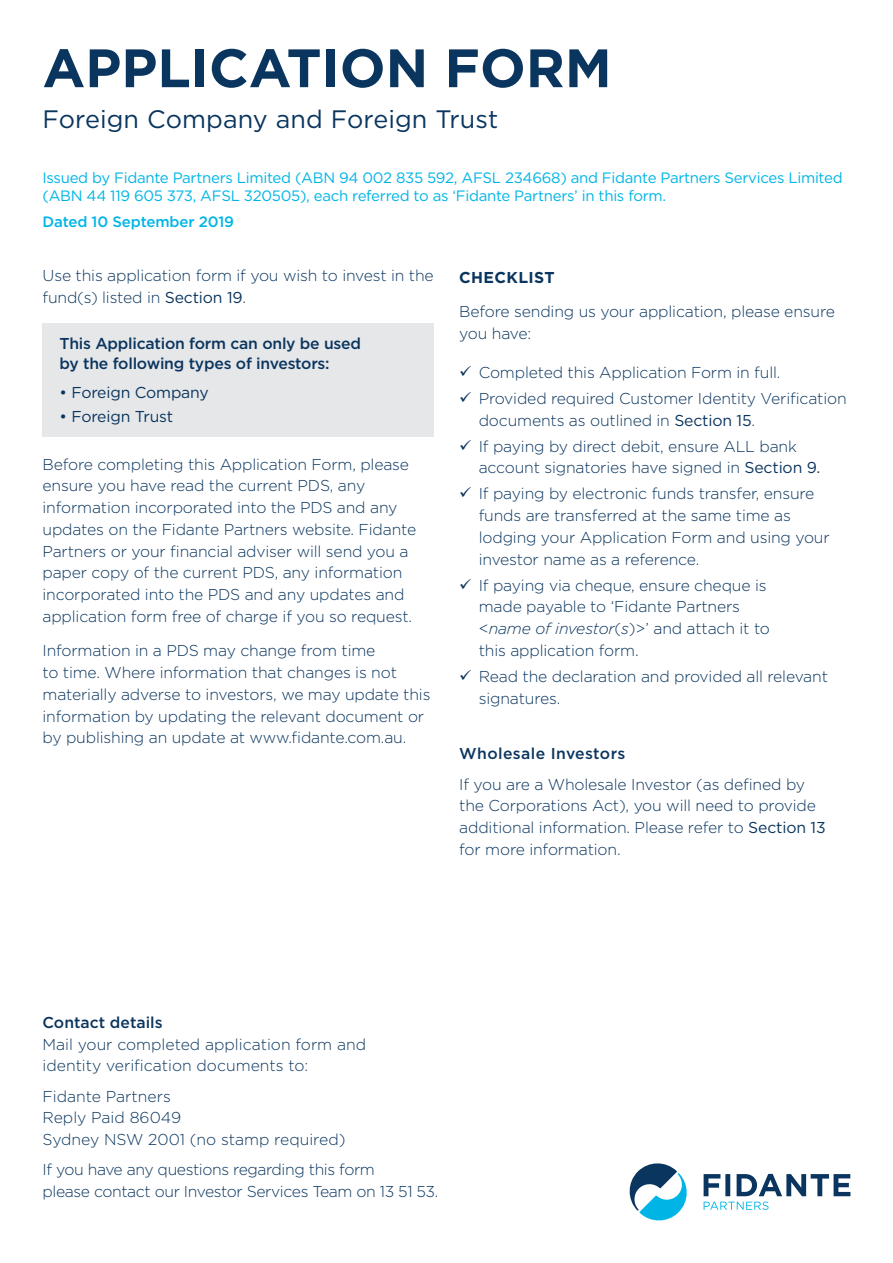
<style>
.page{position:relative;width:893px;height:1263px;background:#fff}
.page>*{position:absolute;margin:0;border:0;box-sizing:border-box;transform-origin:0 0}
.Heading{font:700 54px "Gotham";color:#0a355e}
.Heading-2{font:25.2px "Gotham";letter-spacing:.005em;color:#0a355e}
.t1{font:300 15.75px/21.8px "Gotham";letter-spacing:-.01em;color:#0a355e}
.t2{font:500 15.75px/20.2px "Gotham";letter-spacing:-.015em;color:#0a355e}
.t3{font:15.75px "Gotham";letter-spacing:-.01em;color:#0a355e}
.t4{font:500 15.75px "Gotham";letter-spacing:.025em;color:#0a355e}
.t5{font:700 15.75px "Gotham";letter-spacing:.025em;color:#0a355e}
.t6{font:15px/18.9px "Gotham";letter-spacing:-.02em;color:#00b5e6}
.t7{font:500 15px "Gotham";letter-spacing:-.01em;color:#00b5e6}
.s1{font-weight:400}
.s2{font-style:italic}
</style>
<div class="page">
<div style="left:43px;top:323px;width:391px;height:114px;background:#e6e7e9"></div>
<svg style="left:629px;top:1163px;width:58px;height:58px"></svg>
<svg style="left:704px;top:1174px;width:146px;height:36px"></svg>
<p class="Heading" style="left:43px;top:37px;width:571px">APPLICATION FORM</p>
<p class="Heading-2" style="left:43px;top:105px;width:457px">Foreign Company and Foreign Trust</p>
<p class="t6" style="left:43px;top:167px;width:802px">Issued by Fidante Partners Limited (ABN 94 002 835 592, AFSL 234668) and Fidante Partners Services Limited (ABN 44 119 605 373, AFSL 320505), each referred to as ‘Fidante Partners’ in this form.</p>
<p class="t7" style="left:43px;top:213px;width:193px">Dated 10 September 2019</p>
<p class="t1" style="left:43px;top:265px;width:393px">Use this application form if you wish to invest in the fund(s) listed in <span class="s1">Section 19</span>.</p>
<p class="t2" style="left:60px;top:333px;width:303px">This Application form can only be used by the following types of investors:</p>
<p class="t3" style="left:60px;top:383px;width:151px">• Foreign Company</p>
<p class="t3" style="left:60px;top:408px;width:115px">• Foreign Trust</p>
<p class="t1" style="left:43px;top:453px;width:375px">Before completing this Application Form, please ensure you have read the current PDS, any information incorporated into the PDS and any updates on the Fidante Partners website. Fidante Partners or your financial adviser will send you a paper copy of the current PDS, any information incorporated into the PDS and any updates and application form free of charge if you so request.</p>
<p class="t1" style="left:43px;top:640px;width:389px">Information in a PDS may change from time<br>to time. Where information that changes is not materially adverse to investors, we may update this information by updating the relevant document or by publishing an update at www.fidante.com.au.</p>
<p class="t5" style="left:459px;top:268px;width:97px">CHECKLIST</p>
<p class="t1" style="left:459px;top:301px;width:377px">Before sending us your application, please ensure you have:</p>
<p class="t1" style="left:459px;top:361px;width:323px">✓ Completed this Application Form in full.</p>
<p class="t1" style="left:479px;top:387px;width:369px;text-indent:-20px">✓ Provided required Customer Identity Verification documents as outlined in <span class="s1">Section 15</span>.</p>
<p class="t1" style="left:479px;top:435px;width:343px;text-indent:-20px">✓ If paying by direct debit, ensure ALL bank account signatories have signed in <span class="s1">Section 9.</span></p>
<p class="t1" style="left:479px;top:483px;width:352px;text-indent:-20px">✓ If paying by electronic funds transfer, ensure funds are transferred at the same time as lodging your Application Form and using your investor name as a reference.</p>
<p class="t1" style="left:479px;top:574px;width:293px;text-indent:-20px">✓ If paying via cheque, ensure cheque is made payable to ‘Fidante Partners &lt;<span class="s2">name of investor</span>(<span class="s2">s</span>)&gt;’ and attach it to this application form.</p>
<p class="t1" style="left:479px;top:665px;width:351px;text-indent:-20px">✓ Read the declaration and provided all relevant signatures.</p>
<p class="t4" style="left:459px;top:745px;width:168px">Wholesale Investors</p>
<p class="t1" style="left:459px;top:773px;width:368px">If you are a Wholesale Investor (as defined by the Corporations Act), you will need to provide additional information. Please refer to <span class="s1">Section 13 </span>for more information.</p>
<p class="t2" style="left:43px;top:1012px;width:122px">Contact details</p>
<p class="t1" style="left:43px;top:1033px;width:325px">Mail your completed application form and</p>
<p class="t1" style="left:43px;top:1055px;width:267px">identity verification documents to:</p>
<p class="t1" style="left:43px;top:1085px;width:130px">Fidante Partners</p>
<p class="t1" style="left:43px;top:1107px;width:140px">Reply Paid 86049</p>
<p class="t1" style="left:43px;top:1128px;width:305px">Sydney NSW 2001 (no stamp required)</p>
<p class="t1" style="left:43px;top:1159px;width:397px">If you have any questions regarding this form<br>please contact our Investor Services Team on 13 51 53.</p>
</div>
